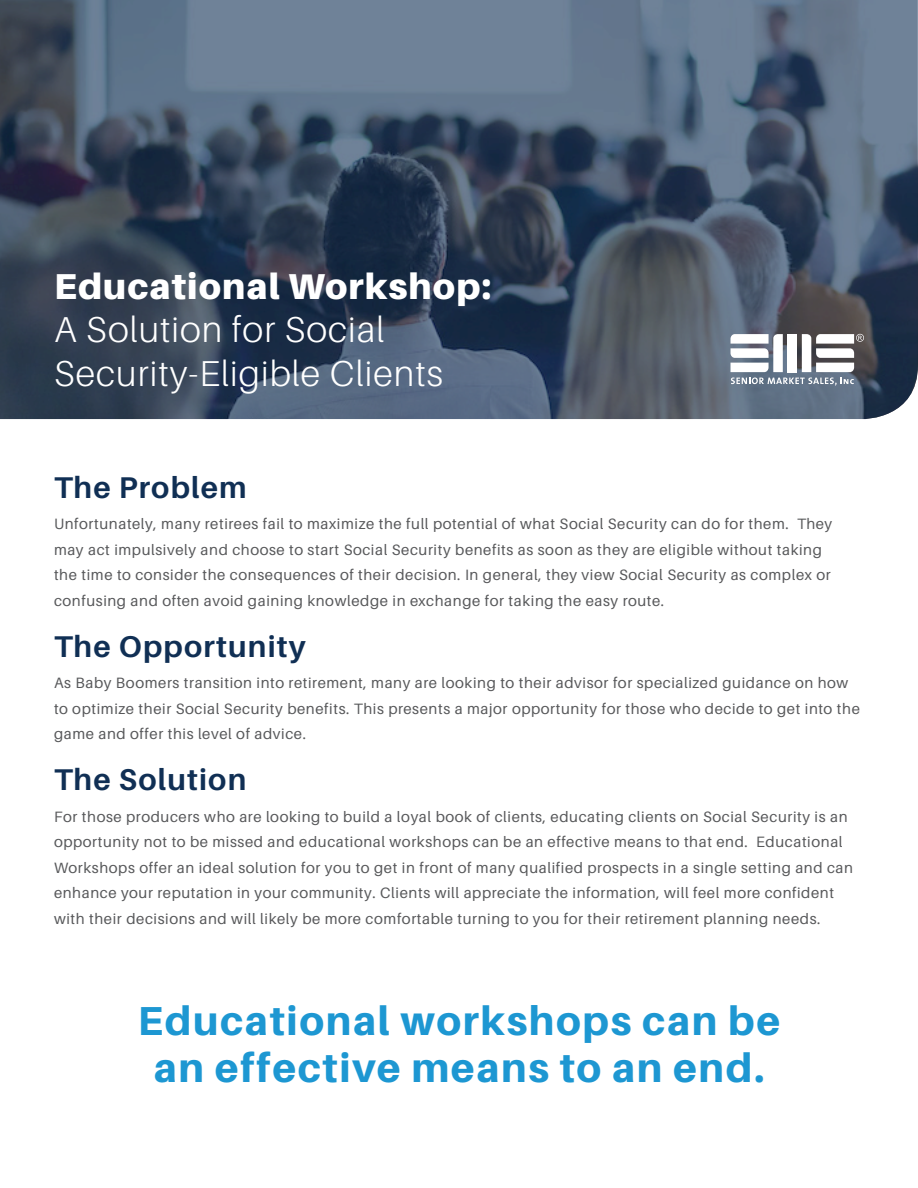
<style>
.page{position:relative;width:918px;height:1188px;background:#fff}
.page>*{position:absolute;margin:0;border:0;box-sizing:border-box;transform-origin:0 0}
.t1{font:800 40.5px "Aileron";letter-spacing:.04em;color:#1d97d2}
.t2{font:300 36px "Aileron";letter-spacing:.03em;color:#fff}
.t3{font:900 36px "Aileron";letter-spacing:.03em;color:#fff}
.t4{font:700 30px "Aileron";letter-spacing:.04em;color:#102f54}
.t5{font:15px/25.5px "Aileron";letter-spacing:.04em;color:#57585a}
</style>
<div class="page">
<svg style="left:0;top:0;width:918px;height:419px;background:#47576b"></svg>
<svg style="left:731px;top:334px;width:133px;height:52px"></svg>
<p class="t3" style="left:54px;top:266px;width:439px">Educational Workshop:</p>
<p class="t2" style="left:54px;top:310px;width:332px">A Solution for Social</p>
<p class="t2" style="left:54px;top:353px;width:390px">Security-Eligible Clients</p>
<p class="t4" style="left:54px;top:470px;width:194px">The Problem</p>
<p class="t5" style="left:54px;top:511px;width:780px">Unfortunately, many retirees fail to maximize the full potential of what Social Security can do for them. They may act impulsively and choose to start Social Security benefits as soon as they are eligible without taking the time to consider the consequences of their decision. In general, they view Social Security as complex or confusing and often avoid gaining knowledge in exchange for taking the easy route.</p>
<p class="t4" style="left:54px;top:629px;width:253px">The Opportunity</p>
<p class="t5" style="left:54px;top:670px;width:807px">As Baby Boomers transition into retirement, many are looking to their advisor for specialized guidance on how to optimize their Social Security benefits. This presents a major opportunity for those who decide to get into the game and offer this level of advice.</p>
<p class="t4" style="left:54px;top:763px;width:194px">The Solution</p>
<p class="t5" style="left:54px;top:804px;width:801px">For those producers who are looking to build a loyal book of clients, educating clients on Social Security is an opportunity not to be missed and educational workshops can be an effective means to that end. Educational Workshops offer an ideal solution for you to get in front of many qualified prospects in a single setting and can enhance your reputation in your community. Clients will appreciate the information, will feel more confident with their decisions and will likely be more comfortable turning to you for their retirement planning needs.</p>
<p class="t1" style="left:138px;top:998px;width:644px">Educational workshops can be</p>
<p class="t1" style="left:154px;top:1045px;width:612px">an effective means to an end.</p>
</div>
